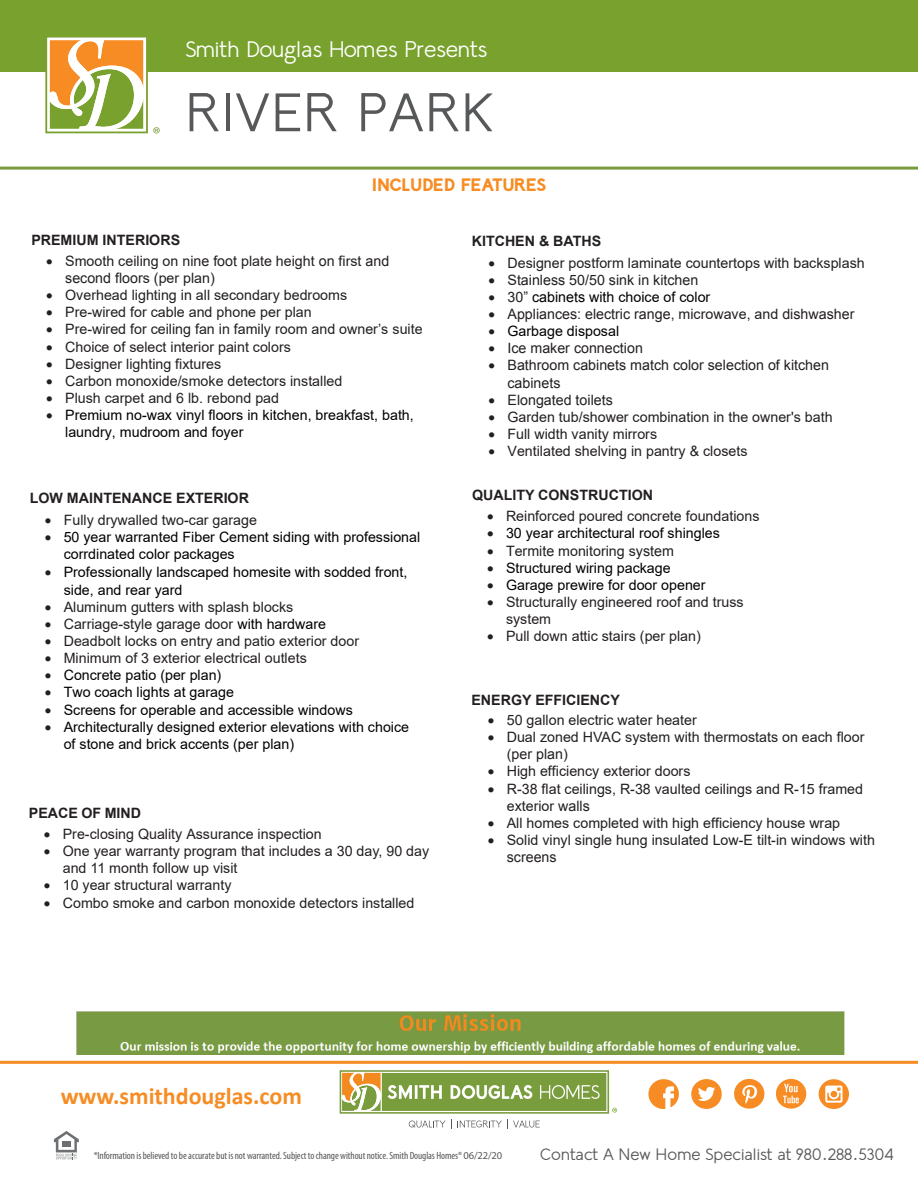
<style>
.page{position:relative;width:918px;height:1188px;background:#fff}
.page>*{position:absolute;margin:0;border:0;box-sizing:border-box;transform-origin:0 0}
.t1{font:54px "Lil Grotesk";letter-spacing:.02em;color:#57585a}
.t2{font:700 24px "Calibri";color:#f68c23}
.t3{font:22.5px "Lil Grotesk";letter-spacing:-.01em;color:#fff}
.t4{font:700 18px "Lil Grotesk";letter-spacing:-.025em;color:#f68c23}
.t5{font:16.5px "Lil Grotesk";color:#57585a}
.t6{font:14.25px/17.1px "Arial";color:#231f20}
.t7{font:14.25px/17.1px "Arial";color:#231f20}
.t8{font:14.25px/17.1px "Arial";color:#000}
.t9{font:700 14.25px "Arial";color:#231f20}
.t10{font:14.25px/17.1px "Arial";color:#000}
.t11{font:condensed 10.5px "Myriad Pro";letter-spacing:-.01em;color:#57585a}
.s1{font-style:inherit}
.s2{color:#231f20}
.s3{color:#000}
.s4{font-stretch:normal}
</style>
<div class="page">
<svg style="left:691px;top:1079px;width:31px;height:30px"></svg>
<svg style="left:648px;top:1079px;width:31px;height:30px"></svg>
<svg style="left:734px;top:1079px;width:31px;height:30px"></svg>
<svg style="left:776px;top:1079px;width:31px;height:30px"></svg>
<svg style="left:819px;top:1079px;width:30px;height:30px"></svg>
<svg style="left:54px;top:1131px;width:25px;height:28px"></svg>
<hr style="left:0;top:1061px;width:918px;height:3px;background:#f68c23">
<svg style="left:612px;top:1108px;width:5px;height:5px"></svg>
<div style="left:340px;top:1070px;width:269px;height:44px;border:2px solid #799c3d"></div>
<svg style="left:341px;top:1072px;width:41px;height:40px"></svg>
<div style="left:382px;top:1073px;width:224px;height:38px;background:#799c3d"></div>
<svg style="left:388px;top:1085px;width:24px;height:14px"></svg>
<hr style="left:415px;top:1085px;width:3px;height:14px;background:#fff">
<svg style="left:419px;top:1085px;width:23px;height:14px"></svg>
<svg style="left:451px;top:1085px;width:81px;height:14px"></svg>
<svg style="left:540px;top:1085px;width:60px;height:14px"></svg>
<svg style="left:409px;top:1120px;width:131px;height:9px"></svg>
<div style="left:0;top:0;width:918px;height:71px;background:#78a22d"></div>
<hr style="left:0;top:167px;width:918px;height:3px;background:#789b3d">
<div style="left:45px;top:36px;width:103px;height:97px;border:2px solid #78a22d"></div>
<svg style="left:48px;top:38px;width:96px;height:91px"></svg>
<svg style="left:153px;top:127px;width:7px;height:6px"></svg>
<img style="left:77px;top:1011px;width:768px;height:44px">
<h3 class="t3" style="left:185px;top:35px;width:303px">Smith Douglas Homes Presents</h3>
<h1 class="t1" style="left:185px;top:79px;width:310px">RIVER PARK</h1>
<p class="t4" style="left:372px;top:174px;width:176px">INCLUDED FEATURES</p>
<p class="t9" style="left:31px;top:231px;width:150px">PREMIUM INTERIORS</p>
<p class="t7" style="left:65px;top:252px;width:326px;text-indent:-19px">• Smooth ceiling on nine foot plate height on first and second floors (per plan)</p>
<p class="t6" style="left:46px;top:287px;width:302px">• Overhead lighting in all secondary bedrooms</p>
<p class="t7" style="left:46px;top:304px;width:267px">• Pre-wired for cable and <span class="s1">phone per plan</span></p>
<p class="t7" style="left:46px;top:321px;width:378px">• <span class="s1">Pre-wired for c</span>eiling fan in family room and owner’s suite</p>
<p class="t6" style="left:46px;top:338px;width:246px">• Choice of <span class="s1">select</span> interior paint colors</p>
<p class="t6" style="left:46px;top:355px;width:177px">• Designer lighting fixtures</p>
<p class="t6" style="left:46px;top:372px;width:298px">• Carbon monoxide/smoke detectors installed</p>
<p class="t6" style="left:46px;top:389px;width:234px">• Plush carpet and 6 lb. rebond pad</p>
<p class="t10" style="left:65px;top:406px;width:350px;text-indent:-19px"><span class="s2">•</span> Premium <span class="s1">no-wax</span> vinyl floors in <span class="s1">kitchen, breakfast,</span> bath, laundry<span class="s1">,</span> mudroom <span class="s1">and foyer</span></p>
<p class="t9" style="left:30px;top:488px;width:221px">LOW MAINTENANCE EXTERIOR</p>
<p class="t7" style="left:45px;top:511px;width:214px">• Fully drywalled two-car garage</p>
<p class="t8" style="left:64px;top:528px;width:358px;text-indent:-19px"><span class="s2">•</span> 50 year warranted Fiber Cement siding with professional corrdinated color packages</p>
<p class="t8" style="left:64px;top:563px;width:345px;line-height:18px;text-indent:-19px"><span class="s2">•</span> Professionally landscaped homesite with sodded front<span class="s1">, </span>side<span class="s1">, and rear</span> yard</p>
<p class="t6" style="left:45px;top:598px;width:250px">• Aluminum gutters with splash blocks</p>
<p class="t6" style="left:45px;top:615px;width:283px">• Carriage-style garage door <span class="s3">with hardware</span></p>
<p class="t6" style="left:45px;top:632px;width:316px">• Deadbolt locks on entry and patio exterior door</p>
<p class="t6" style="left:45px;top:650px;width:264px">• Minimum of 3 exterior electrical outlets</p>
<p class="t8" style="left:45px;top:667px;width:178px"><span class="s2">•</span> Concrete patio (per plan)</p>
<p class="t8" style="left:45px;top:684px;width:191px"><span class="s2">•</span> Two coach lights at garage</p>
<p class="t8" style="left:45px;top:701px;width:310px"><span class="s2">•</span> Screens for operable and accessible windows</p>
<p class="t8" style="left:64px;top:718px;width:347px;text-indent:-19px"><span class="s2">•</span> Architecturally designed exterior elevations with choice of stone and brick accents (per plan)</p>
<p class="t9" style="left:29px;top:803px;width:114px">PEACE OF MIND</p>
<p class="t7" style="left:44px;top:825px;width:279px">• <span class="s1">Pre-</span>closing Quality Assurance inspection</p>
<p class="t6" style="left:63px;top:843px;width:368px;text-indent:-19px">• <span class="s1">One year warranty program</span> that includes a 30 day, 90 day and 11 month follow up visit</p>
<p class="t6" style="left:44px;top:877px;width:189px">• 10 y<span class="s1">ear</span> structural warranty</p>
<p class="t7" style="left:44px;top:894px;width:372px">• Combo smoke and carbon monoxide detectors installed</p>
<p class="t9" style="left:472px;top:231px;width:131px">KITCHEN &amp; BATHS</p>
<p class="t7" style="left:489px;top:254px;width:378px">• Designer postform laminate countertops with backsplash</p>
<p class="t7" style="left:489px;top:271px;width:211px">• Stainless 50/50 sink in kitchen</p>
<p class="t8" style="left:489px;top:289px;width:223px"><span class="s2">• 3</span><span class="s2">0</span><span class="s2">”</span> cabinets with choice of color</p>
<p class="t7" style="left:489px;top:306px;width:367px">• Appliances: electric range<span class="s1">, microwave,</span> and dishwasher</p>
<p class="t8" style="left:489px;top:323px;width:132px"><span class="s2">•</span> Garbage disposal</p>
<p class="t7" style="left:489px;top:340px;width:156px">• Ice maker connection</p>
<p class="t7" style="left:508px;top:357px;width:323px;text-indent:-19px">• Bathroom cabinets match color selection of kitchen cabinets</p>
<p class="t7" style="left:489px;top:391px;width:126px">• Elongated toilets</p>
<p class="t6" style="left:489px;top:408px;width:346px">• Garden tub/shower combination in the owner's bath</p>
<p class="t7" style="left:489px;top:425px;width:170px">• Full width vanity mirrors</p>
<p class="t7" style="left:489px;top:442px;width:260px">• Ventilated shelving in pantry &amp; closets</p>
<p class="t9" style="left:472px;top:486px;width:183px">QUALITY CONSTRUCTION</p>
<p class="t6" style="left:487px;top:508px;width:274px">• Reinforced poured concrete foundations</p>
<p class="t8" style="left:487px;top:525px;width:234px"><span class="s2">•</span> 30 year architectural <span class="s1">roof shingles</span></p>
<p class="t7" style="left:487px;top:542px;width:188px">• Termite monitoring <span class="s1">s</span>ystem</p>
<p class="t10" style="left:487px;top:559px;width:185px"><span class="s2">•</span> Structured wiring package</p>
<p class="t8" style="left:487px;top:576px;width:220px"><span class="s2">•</span> Garage prewire for door opener</p>
<p class="t6" style="left:506px;top:593px;width:239px;text-indent:-19px">• Structurally engineered roof and truss system</p>
<p class="t6" style="left:487px;top:627px;width:215px">• Pull down attic stairs <span class="s1">(</span>per plan<span class="s1">)</span></p>
<p class="t9" style="left:471px;top:690px;width:150px">ENERGY EFFICIENCY</p>
<p class="t6" style="left:488px;top:712px;width:211px">• 50 gallon electric water heater</p>
<p class="t6" style="left:507px;top:729px;width:359px;text-indent:-19px">• Dual zoned HVAC system with thermostats on each floor <span class="s1">(per plan)</span></p>
<p class="t6" style="left:488px;top:763px;width:204px">• <span class="s1">H</span>igh efficiency exterior doors</p>
<p class="t6" style="left:507px;top:780px;width:358px;text-indent:-19px">• R-38 flat ceilings, R-38 vaulted ceilings and R-15 framed exterior <span class="s1">walls</span></p>
<p class="t6" style="left:488px;top:814px;width:354px">• All homes completed with high efficiency house wrap</p>
<p class="t6" style="left:507px;top:831px;width:370px;text-indent:-19px">• Solid vinyl single hung insulated Low-E tilt-in windows with <span class="s1">screens</span></p>
<h2 class="t2" style="left:61px;top:1080px;width:243px">www.smithdouglas.com</h2>
<p class="t11" style="left:94px;top:1150px;width:410px">*Information is believed to be accurate but is not warranted. Subject to change without notice. Smith Douglas Homes® <span class="s4">06/22/20</span></p>
<p class="t5" style="left:540px;top:1144px;width:356px">Contact A New Home Specialist at 980.288.5304</p>
</div>
